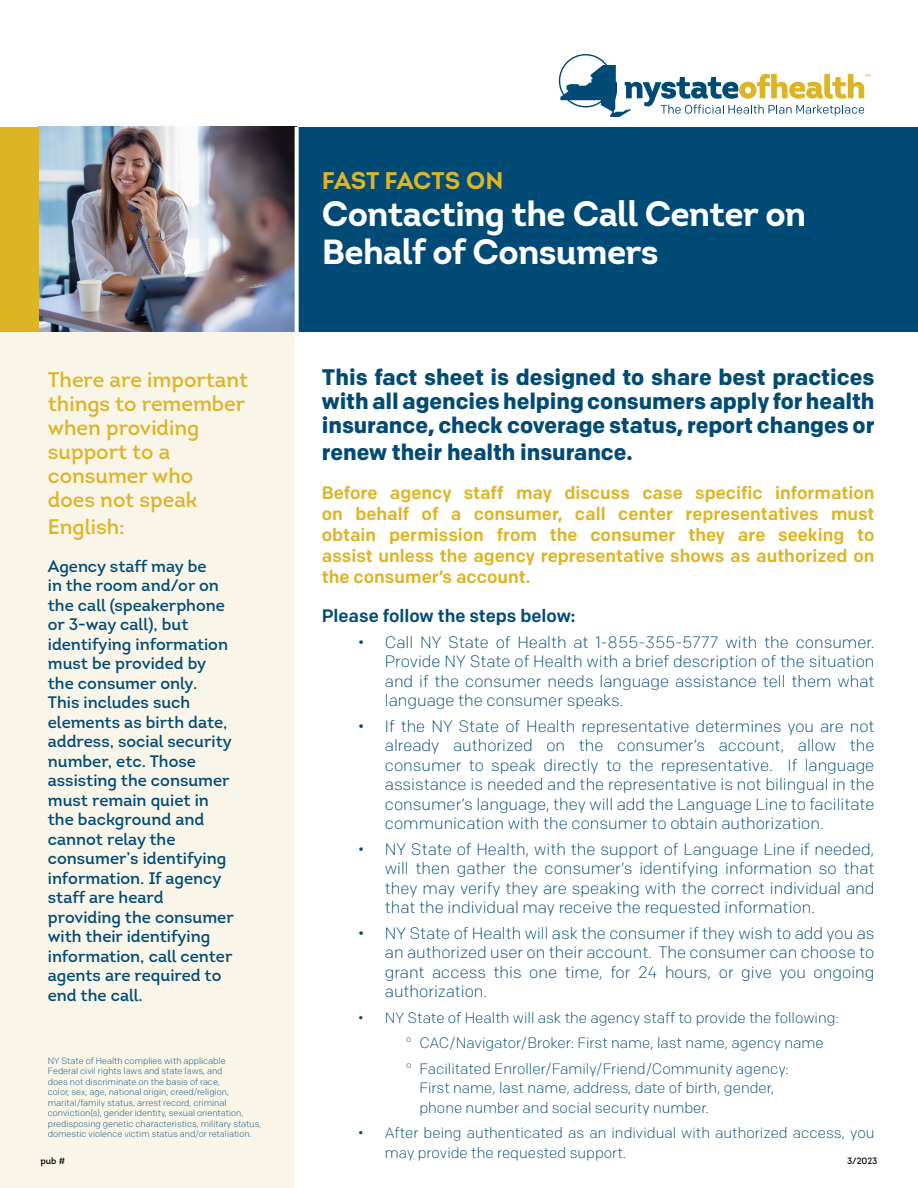
<style>
.page{position:relative;width:918px;height:1188px;background:#fff}
.page>*{position:absolute;margin:0;border:0;box-sizing:border-box;transform-origin:0 0}
.t1{font:700 34.8px/37.5px "Intro";letter-spacing:-.02em;color:#fff}
.t2{font:700 24px "Intro";letter-spacing:-.005em;color:#ddb426}
.t3{font:700 22.5px/24px "Colfax";letter-spacing:-.005em;color:#004b75;text-align:justify}
.t4{font:21px/24px "Intro";color:#ddb426}
.t5{font:500 18px/21px "Colfax";color:#ddb426;text-align:justify}
.t6{font:500 18px "Colfax";color:#004b75}
.t7{font:300 16.5px/19.5px "Colfax";color:#004b75;text-align:justify}
.t8{font:16.5px/19.5px "Intro";color:#004b75}
.t9{font:300 15px/25.5px "Colfax";color:#004b75}
.t10{font:300 9px/10.5px "Colfax";color:#004b75}
.t11{font:9px "Intro";color:#000}
</style>
<div class="page">
<div style="left:299px;top:127px;width:619px;height:204px;background:#004b75"></div>
<div style="left:0;top:296px;width:295px;height:892px;background:#faf5e9"></div>
<img style="left:38px;top:127px;width:257px;height:204px">
<div style="left:0;top:127px;width:38px;height:204px;background:#ddb426"></div>
<svg style="left:559px;top:54px;width:311px;height:63px"></svg>
<svg style="left:298px;top:127px;width:1px;height:205px"></svg>
<h2 class="t2" style="left:322px;top:165px;width:183px">FAST FACTS ON</h2>
<h1 class="t1" style="left:322px;top:195px;width:486px">Contacting the Call Center on<br>Behalf of Consumers</h1>
<h3 class="t3" style="left:322px;top:365px;width:554px">This fact sheet is designed to share best practices with all agencies helping consumers apply for health insurance, check coverage status, report changes or</h3>
<h3 class="t3" style="left:322px;top:440px;width:312px">renew their health insurance.</h3>
<p class="t5" style="left:322px;top:482px;width:554px">Before agency staff may discuss case specific information on behalf of a consumer, call center representatives must obtain permission from the consumer they are seeking to assist unless the agency representative shows as authorized on the consumer’s account.</p>
<p class="t6" style="left:322px;top:605px;width:255px">Please follow the steps below:</p>
<p class="t7" style="left:385px;top:632px;width:491px;text-indent:-27px">• Call NY State of Health at 1-855-355-5777 with the consumer.<br>Provide NY State of Health with a brief description of the situation and if the consumer needs language assistance tell them what language the consumer speaks.</p>
<p class="t7" style="left:385px;top:716px;width:491px;text-indent:-27px">• If the NY State of Health representative determines you are not already authorized on the consumer’s account, allow the consumer to speak directly to the representative. If language assistance is needed and the representative is not bilingual in the consumer’s language, they will add the Language Line to facilitate communication with the consumer to obtain authorization.</p>
<p class="t7" style="left:385px;top:839px;width:491px;text-indent:-27px">• NY State of Health, with the support of Language Line if needed, will then gather the consumer’s identifying information so that they may verify they are speaking with the correct individual and that the individual may receive the requested information.</p>
<p class="t7" style="left:385px;top:923px;width:491px;text-indent:-27px">• NY State of Health will ask the consumer if they wish to add you as an authorized user on their account. The consumer can choose to grant access this one time, for 24 hours, or give you ongoing authorization.</p>
<p class="t9" style="left:406px;top:1005px;width:434px;text-indent:-48px">• NY State of Health will ask the agency staff to provide the following: ° CAC/Navigator/Broker: First name, last name, agency name<br>° Facilitated Enroller/Family/Friend/Community agency:</p>
<p class="t9" style="left:419px;top:1078px;width:357px;line-height:19.5px">First name, last name, address, date of birth, gender, phone number and social security number.</p>
<p class="t9" style="left:385px;top:1123px;width:491px;line-height:19.5px;text-indent:-27px">• After being authenticated as an individual with authorized access, you may provide the requested support.</p>
<p class="t4" style="left:48px;top:368px;width:202px">There are important things to remember when providing support to a consumer who<br>does not speak</p>
<p class="t4" style="left:48px;top:515px;width:78px">English:</p>
<p class="t8" style="left:48px;top:556px;width:187px">Agency staff may be<br>in the room and/or on the call (speakerphone or 3-way call), but identifying information must be provided by the consumer only.<br>This includes such elements as birth date, address, social security number, etc. Those assisting the consumer must remain quiet in the background and cannot relay the consumer’s identifying information. If agency staff are heard providing the consumer with their identifying information, call center agents are required to end the call.</p>
<p class="t10" style="left:48px;top:1056px;width:215px">NY State of Health complies with applicable<br>Federal civil rights laws and state laws, and<br>does not discriminate on the basis of race,<br>color, sex, age, national origin, creed/religion, marital/family status, arrest record, criminal conviction(s), gender identity, sexual orientation, predisposing genetic characteristics, military status, domestic violence victim status and/or retaliation.</p>
<p class="t11" style="left:40px;top:1155px;width:26px">pub #</p>
<p class="t11" style="left:847px;top:1155px;width:32px">3/2023</p>
</div>
